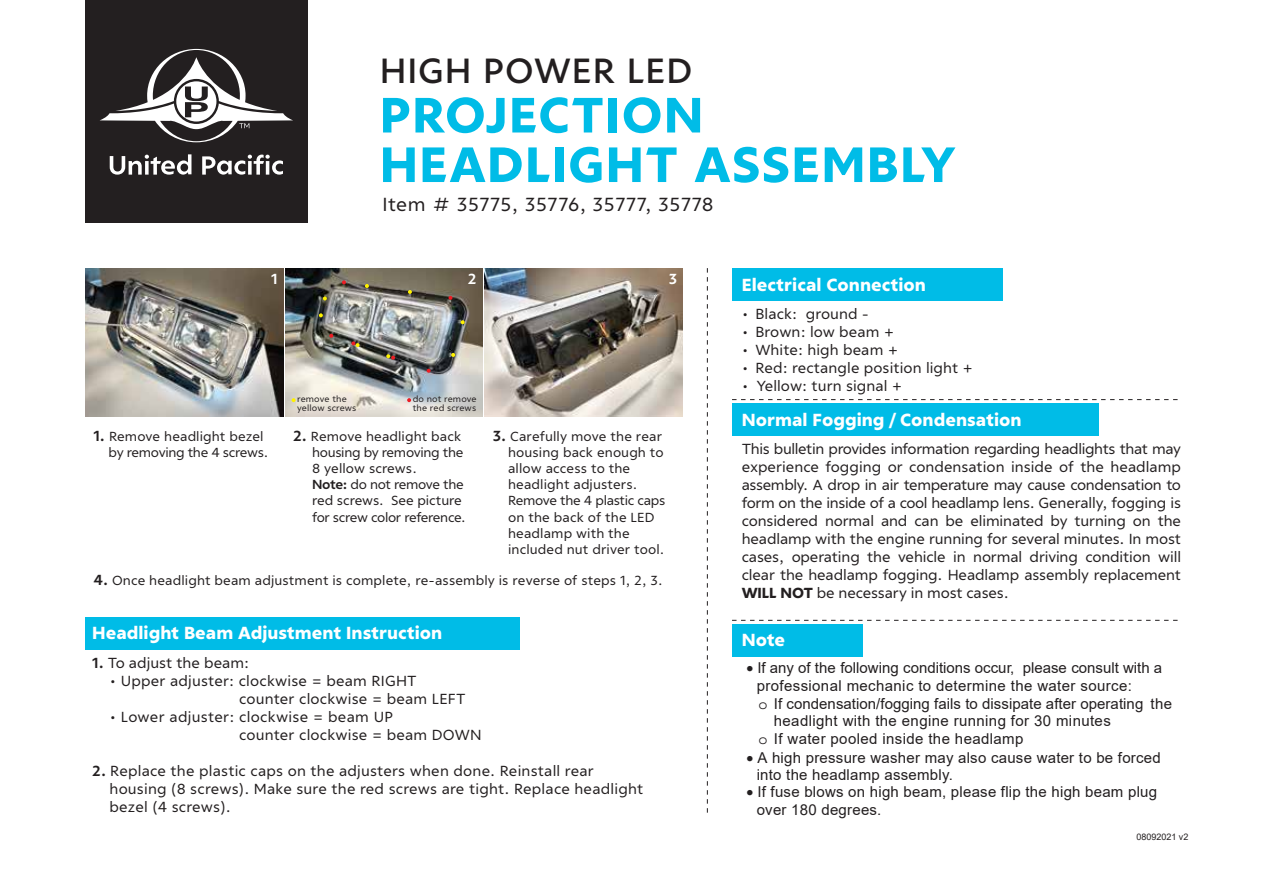
<style>
.page{position:relative;width:1263px;height:893px;background:#fff}
.page>*{position:absolute;margin:0;border:0;box-sizing:border-box;transform-origin:0 0}
.t1{font:800 51px/49.5px "Ricardo";letter-spacing:.025em;color:#00bce7}
.t2{font:600 36px "Ricardo";letter-spacing:.025em;color:#231f20}
.t3{font:19.5px "Ricardo";letter-spacing:.025em;color:#231f20}
.t4{font:800 18px "Ricardo";color:#fff}
.t5{font:15px/18px "Ricardo";letter-spacing:.01em;color:#231f20}
.t6{font:15px/17.4px "Arial";letter-spacing:.015em;color:#231f20}
.t7{font:700 15px "Ricardo";color:#fff}
.t8{font:13.5px/16.2px "Ricardo";letter-spacing:.005em;color:#231f20}
.t9{font:13.5px/16.2px "Ricardo";letter-spacing:-.025em;color:#231f20}
.t10{font:9px/9px "Ricardo";letter-spacing:.01em;color:#231f20}
.t11{font:9px "Arial";color:#231f20}
.s1{font-weight:700;font-size:15px}
.s2{font-weight:700}
.s3{font-weight:800}
.s4{font-family:"Courier Std"}
</style>
<div class="page">
<div style="left:85px;top:0;width:222px;height:223px;background:#231f20"></div>
<img style="left:485px;top:268px;width:198px;height:149px">
<img style="left:285px;top:268px;width:198px;height:149px">
<img style="left:85px;top:268px;width:198px;height:149px">
<div style="left:85px;top:617px;width:434px;height:32px;background:#00bce7"></div>
<div style="left:732px;top:268px;width:270px;height:32px;background:#00bce7"></div>
<div style="left:732px;top:624px;width:131px;height:32px;background:#00bce7"></div>
<div style="left:732px;top:403px;width:367px;height:33px;background:#00bce7"></div>
<svg style="left:110px;top:154px;width:81px;height:21px"></svg>
<svg style="left:202px;top:155px;width:81px;height:20px"></svg>
<svg style="left:100px;top:49px;width:193px;height:93px"></svg>
<svg style="left:707px;top:268px;width:1px;height:545px"></svg>
<svg style="left:732px;top:620px;width:446px;height:1px"></svg>
<svg style="left:732px;top:399px;width:446px;height:1px"></svg>
<svg style="left:427px;top:369px;width:4px;height:4px"></svg>
<svg style="left:407px;top:398px;width:4px;height:4px"></svg>
<svg style="left:365px;top:284px;width:4px;height:4px"></svg>
<svg style="left:323px;top:296px;width:4px;height:4px"></svg>
<svg style="left:319px;top:313px;width:4px;height:4px"></svg>
<svg style="left:408px;top:290px;width:4px;height:4px"></svg>
<svg style="left:461px;top:320px;width:4px;height:4px"></svg>
<svg style="left:451px;top:353px;width:4px;height:4px"></svg>
<svg style="left:292px;top:398px;width:4px;height:4px"></svg>
<svg style="left:351px;top:341px;width:9px;height:6px"></svg>
<svg style="left:329px;top:334px;width:4px;height:4px"></svg>
<svg style="left:448px;top:296px;width:4px;height:4px"></svg>
<svg style="left:386px;top:354px;width:9px;height:6px"></svg>
<svg style="left:342px;top:280px;width:4px;height:4px"></svg>
<h2 class="t2" style="left:380px;top:49px;width:314px">HIGH POWER LED</h2>
<h1 class="t1" style="left:380px;top:92px;width:577px">PROJECTION<br>HEADLIGHT ASSEMBLY</h1>
<h3 class="t3" style="left:382px;top:192px;width:333px">Item # 35775, 35776, 35777, 35778</h3>
<p class="t7" style="left:271px;top:270px;width:8px">1</p>
<p class="t7" style="left:468px;top:270px;width:10px">2</p>
<p class="t7" style="left:669px;top:270px;width:10px">3</p>
<p class="t10" style="left:297px;top:395px;width:61px">remove the yellow screws</p>
<p class="t10" style="left:413px;top:395px;width:65px">do not remove the red screws</p>
<p class="t9" style="left:312px;top:428px;width:155px;text-indent:-19px"><span class="s1">2.</span> Remove headlight back housing by removing the<br>8 yellow screws.<br><span class="s2">Note:</span> do not remove the red screws. See picture for screw color reference.</p>
<p class="t8" style="left:508px;top:428px;width:159px;text-indent:-15px"><span class="s1">3.</span> Carefully move the rear housing back enough to allow access to the headlight adjusters.<br>Remove the 4 plastic caps on the back of the LED headlamp with the included nut driver tool.</p>
<p class="t8" style="left:93px;top:573px;width:571px"><span class="s1">4.</span> Once headlight beam adjustment is complete, re-assembly is reverse of steps 1, 2, 3.</p>
<p class="t8" style="left:109px;top:428px;width:161px;text-indent:-15px"><span class="s1">1.</span> Remove headlight bezel by removing the 4 screws.</p>
<p class="t4" style="left:92px;top:622px;width:352px">Headlight Beam Adjustment Instruction</p>
<p class="t5" style="left:92px;top:654px;width:159px"><span class="s2">1.</span> To adjust the beam:</p>
<p class="t5" style="left:239px;top:672px;width:228px;text-indent:-130px">• Upper adjuster: clockwise = beam RIGHT counter clockwise = beam LEFT</p>
<p class="t5" style="left:239px;top:708px;width:244px;text-indent:-130px">• Lower adjuster: clockwise = beam UP<br>counter clockwise = beam DOWN</p>
<p class="t5" style="left:109px;top:762px;width:535px;text-indent:-17px"><span class="s2">2.</span> Replace the plastic caps on the adjusters when done. Reinstall rear housing (8 screws). Make sure the red screws are tight. Replace headlight bezel (4 screws).</p>
<p class="t4" style="left:742px;top:273px;width:186px">Electrical Connection</p>
<p class="t5" style="left:742px;top:305px;width:129px">• Black: ground -</p>
<p class="t5" style="left:742px;top:323px;width:154px">• Brown: low beam +</p>
<p class="t5" style="left:742px;top:341px;width:158px">• White: high beam +</p>
<p class="t5" style="left:742px;top:359px;width:233px">• Red: rectangle position light +</p>
<p class="t5" style="left:742px;top:377px;width:162px">• Yellow: turn signal +</p>
<p class="t4" style="left:742px;top:409px;width:281px">Normal Fogging / Condensation</p>
<p class="t5" style="left:742px;top:440px;width:441px;text-align:justify">This bulletin provides information regarding headlights that may experience fogging or condensation inside of the headlamp assembly. A drop in air temperature may cause condensation to form on the inside of a cool headlamp lens. Generally, fogging is considered normal and can be eliminated by turning on the headlamp with the engine running for several minutes. In most cases, operating the vehicle in normal driving condition will clear the headlamp fogging. Headlamp assembly replacement <span class="s3">WILL NOT</span> be necessary in most cases.</p>
<p class="t4" style="left:742px;top:629px;width:45px">Note</p>
<p class="t6" style="left:746px;top:659px;width:417px">• If any of the following conditions occur, please consult with a</p>
<p class="t6" style="left:757px;top:676px;width:377px">professional mechanic to determine the water source:</p>
<p class="t6" style="left:758px;top:694px;width:415px"><span class="s4">o</span> If condensation/fogging fails to dissipate after operating the</p>
<p class="t6" style="left:774px;top:712px;width:338px">headlight with the engine running for 30 minutes</p>
<p class="t6" style="left:758px;top:730px;width:266px"><span class="s4">o</span> If water pooled inside the headlamp</p>
<p class="t6" style="left:757px;top:748px;width:406px;text-indent:-10px">• A high pressure washer may also cause water to be forced into the headlamp assembly.</p>
<p class="t6" style="left:757px;top:783px;width:402px;text-indent:-10px">• If fuse blows on high beam, please flip the high beam plug over 180 degrees.</p>
<p class="t11" style="left:1136px;top:830px;width:54px">08092021 v2</p>
</div>
